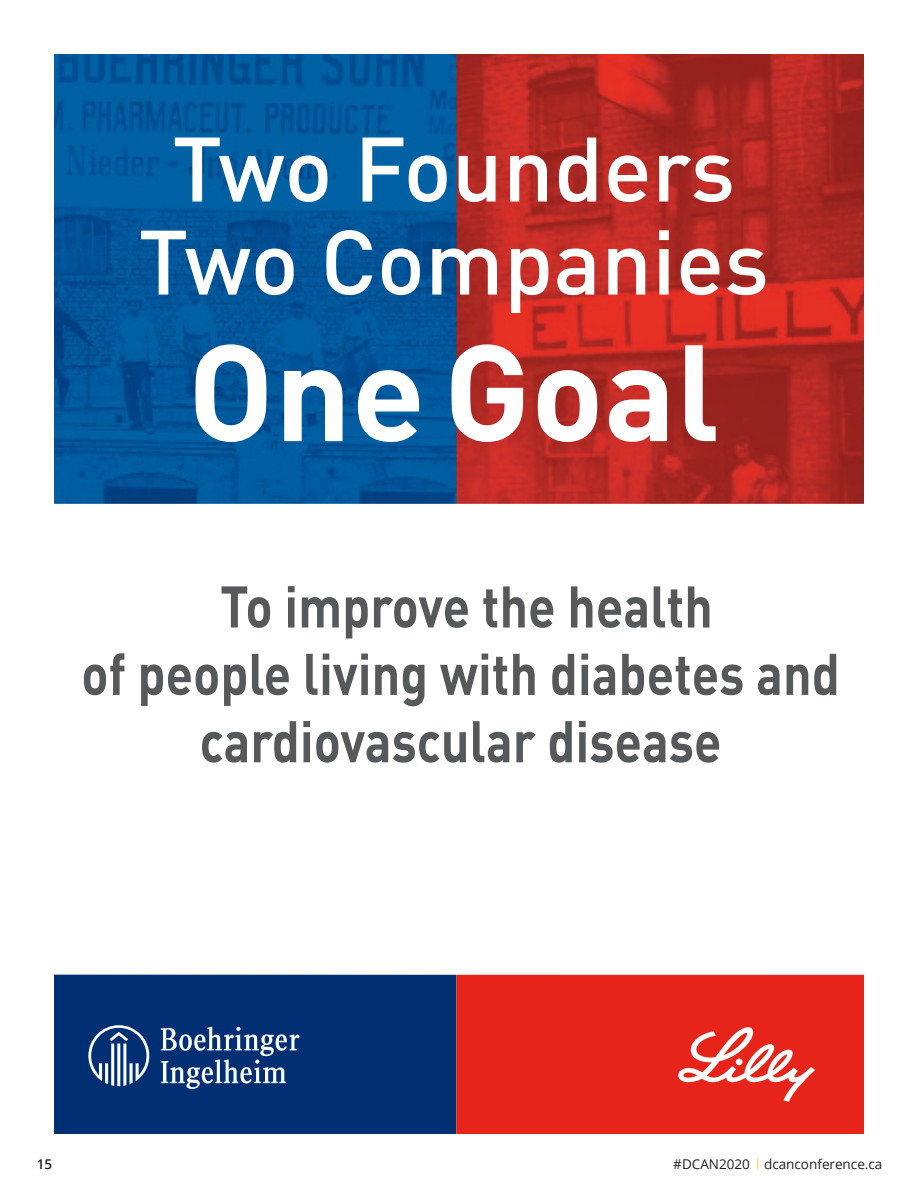
<style>
.page{position:relative;width:918px;height:1188px;background:#fff}
.page>*{position:absolute;margin:0;border:0;box-sizing:border-box;transform-origin:0 0}
.t1{font:700 134.7px "DIN";color:#fff}
.t2{font:500 89.85px/93px "DIN";color:#fff;text-align:center}
.t3{font:700 57.75px/67.3px "DIN";color:#57585a;text-align:center;scale:.87 1}
.t4{font:13.5px "Open Sans";color:#231f20}
.t5{font:600 13.5px "Open Sans";color:#231f20}
</style>
<div class="page">
<img style="left:54px;top:54px;width:810px;height:450px">
<div style="left:54px;top:975px;width:402px;height:159px;background:#002f73"></div>
<div style="left:456px;top:975px;width:408px;height:159px;background:#e72419"></div>
<svg style="left:88px;top:1025px;width:61px;height:61px"></svg>
<svg style="left:161px;top:1027px;width:138px;height:62px"></svg>
<svg style="left:678px;top:1027px;width:137px;height:75px"></svg>
<p class="t2" style="left:138px;top:120px;width:632px">Two Founders<br>Two Companies</p>
<p class="t1" style="left:188px;top:304px;width:534px">One Goal</p>
<p class="t3" style="left:81px;top:570px;width:873px">To improve the health<br>of people living with diabetes and cardiovascular disease</p>
<p class="t5" style="left:37px;top:1155px;width:17px">15</p>
<p class="t4" style="left:673px;top:1155px;width:211px">#DCAN2020 dcanconference.ca</p>
</div>
